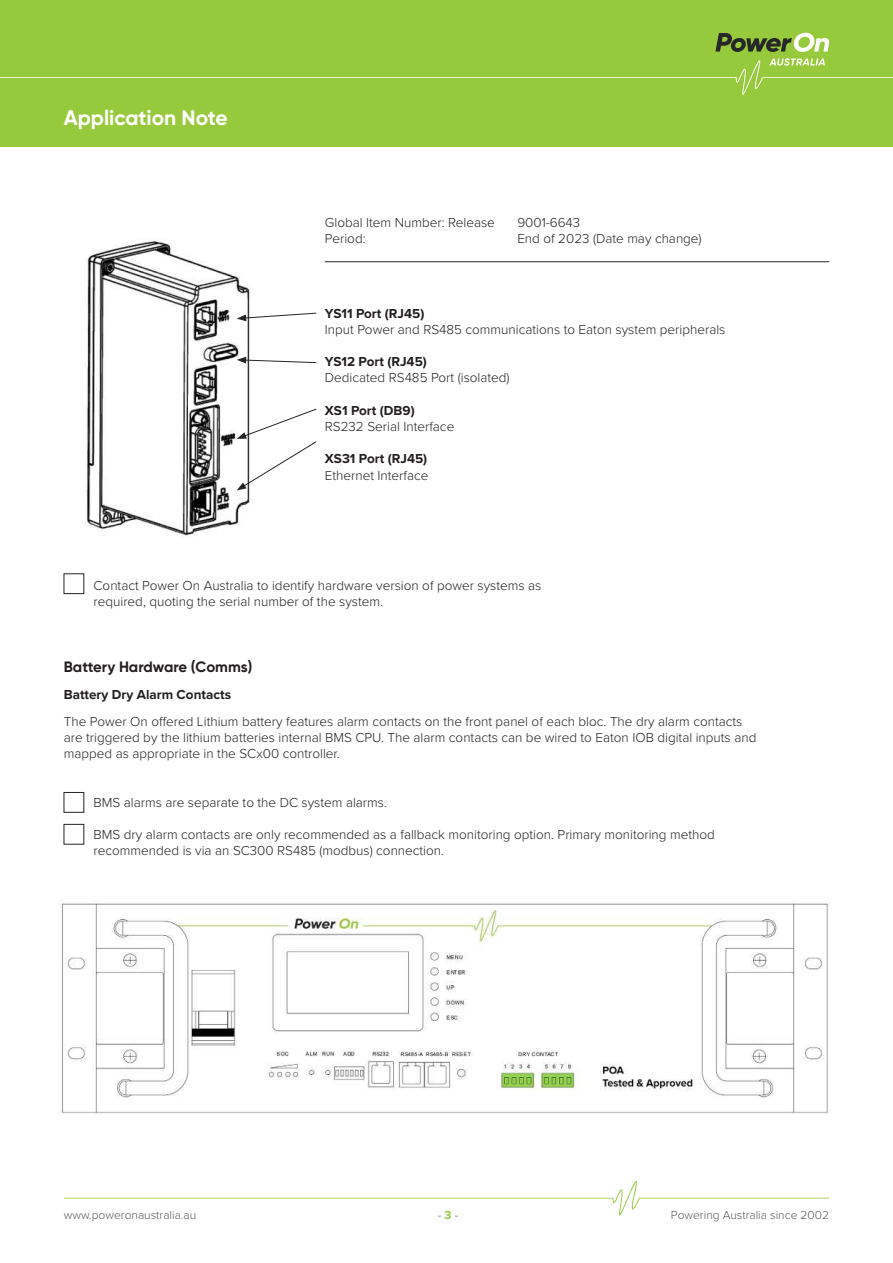
<style>
.page{position:relative;width:893px;height:1263px;background:#fff}
.page>*{position:absolute;margin:0;border:0;box-sizing:border-box;transform-origin:0 0}
.t1{font:700 21px "Gilroy";color:#fff}
.t2{font:700 15px "Gilroy";color:#231f20}
.t3{font:300 13.5px/16.2px "Proxima Nova";color:#231f20}
.t4{font:700 13.5px "Proxima Nova";color:#231f20}
.t5{font:300 12px "Proxima Nova";color:#59595c}
.s1{font-weight:700;color:#97c93c}
</style>
<div class="page">
<div style="left:0;top:0;width:893px;height:147px;background:#97c93c"></div>
<svg style="left:715px;top:33px;width:115px;height:19px"></svg>
<svg style="left:0;top:58px;width:893px;height:37px"></svg>
<svg style="left:64px;top:1181px;width:765px;height:34px"></svg>
<img style="left:85px;top:240px;width:167px;height:296px">
<svg style="left:237px;top:312px;width:80px;height:9px"></svg>
<svg style="left:237px;top:357px;width:80px;height:7px"></svg>
<svg style="left:237px;top:408px;width:80px;height:82px"></svg>
<hr style="left:325px;top:261px;width:504px;height:1px;background:#232527">
<div style="left:64px;top:824px;width:20px;height:20px;border:1px solid #232527"></div>
<img style="left:61px;top:903px;width:768px;height:211px">
<h1 class="t1" style="left:64px;top:105px;width:165px">Application Note</h1>
<p class="t3" style="left:325px;top:213px;width:172px">Global Item Number: Release<br>Period:</p>
<p class="t3" style="left:517px;top:213px;width:186px">9001-6643<br>End of 2023 (Date may change)</p>
<p class="t4" style="left:325px;top:303px;width:101px">YS11 Port (RJ45)</p>
<p class="t3" style="left:325px;top:320px;width:402px">Input Power and RS485 communications to Eaton system peripherals</p>
<p class="t4" style="left:325px;top:352px;width:103px">YS12 Port (RJ45)</p>
<p class="t3" style="left:325px;top:369px;width:186px">Dedicated RS485 Port (isolated)</p>
<p class="t4" style="left:325px;top:400px;width:91px">XS1 Port (DB9)</p>
<p class="t3" style="left:325px;top:418px;width:131px">RS232 Serial Interface</p>
<p class="t4" style="left:325px;top:449px;width:104px">XS31 Port (RJ45)</p>
<p class="t3" style="left:325px;top:466px;width:105px">Ethernet Interface</p>
<p class="t3" style="left:94px;top:577px;width:449px">Contact Power On Australia to identify hardware version of power systems as required, quoting the serial number of the system.</p>
<p class="t2" style="left:64px;top:657px;width:190px">Battery Hardware (Comms)</p>
<p class="t4" style="left:64px;top:684px;width:169px">Battery Dry Alarm Contacts</p>
<p class="t3" style="left:64px;top:712px;width:694px">The Power On offered Lithium battery features alarm contacts on the front panel of each bloc. The dry alarm contacts are triggered by the lithium batteries internal BMS CPU. The alarm contacts can be wired to Eaton IOB digital inputs and mapped as appropriate in the SCx00 controller.</p>
<p class="t3" style="left:94px;top:793px;width:295px">BMS alarms are separate to the DC system alarms.</p>
<p class="t3" style="left:94px;top:826px;width:623px">BMS dry alarm contacts are only recommended as a fallback monitoring option. Primary monitoring method recommended is via an SC300 RS485 (modbus) connection.</p>
<p class="t5" style="left:64px;top:1206px;width:134px">www.poweronaustralia.au</p>
<p class="t5" style="left:438px;top:1206px;width:22px">- <span class="s1">3</span> -</p>
<p class="t5" style="left:671px;top:1206px;width:160px">Powering Australia since 2002</p>
</div>
